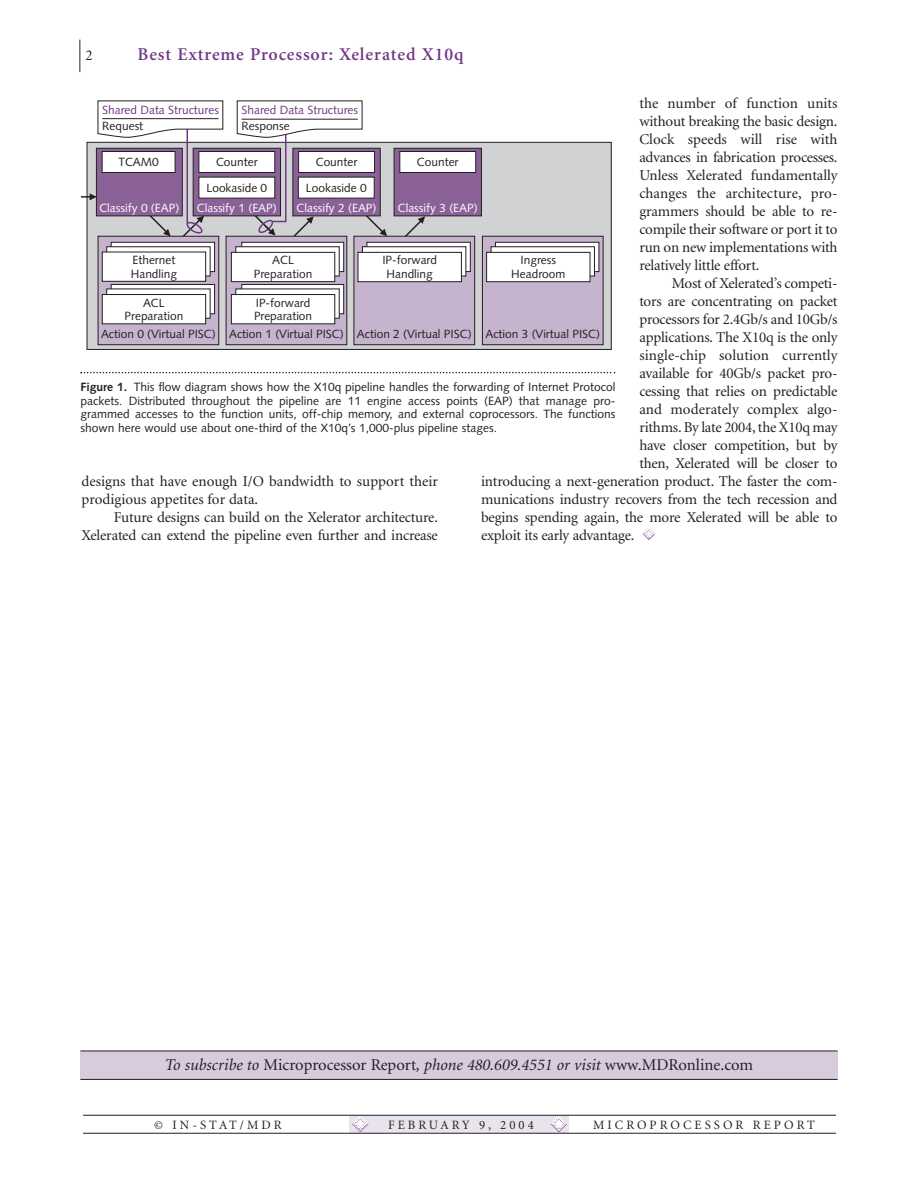
<style>
.page{position:relative;width:918px;height:1188px;background:#fff}
.page>*{position:absolute;margin:0;border:0;box-sizing:border-box;transform-origin:0 0}
.t1{font:600 18px "Minion";letter-spacing:.05em;color:#703783}
.t2{font:italic 16.5px "Minion";color:#231f20}
.t3{font:15px/18px "Minion";letter-spacing:-.015em;color:#231f20}
.t4{font:15px "Minion";letter-spacing:.005em;color:#231f20}
.t5{font:12.75px "Minion";letter-spacing:.24em;color:#231f20}
.t6{font:12px/13.5px "Syntax";color:#231f20;text-align:justify}
.t7{font:11.85px/13px "Syntax";color:#231f20;text-align:center}
.t8{font:11.85px "Syntax";color:#fff}
.t9{font:11.85px "Syntax";color:#703782}
.s1{font-weight:700}
.s2{font-style:normal}
</style>
<div class="page">
<div style="left:350px;top:1116px;width:219px;height:17px;background:#eae3ed"></div>
<svg style="left:551px;top:1117px;width:16px;height:15px"></svg>
<svg style="left:352px;top:1117px;width:16px;height:15px"></svg>
<hr style="left:80px;top:40px;width:1px;height:32px;background:#231f20">
<svg style="left:643px;top:528px;width:12px;height:12px"></svg>
<hr style="left:83px;top:1115px;width:753px;height:1px;background:#231f20">
<hr style="left:83px;top:1133px;width:753px;height:1px;background:#231f20">
<div style="left:80px;top:1051px;width:758px;height:29px;background:#d7cbdd"></div>
<hr style="left:80px;top:1051px;width:758px;height:1px;background:#231f20">
<hr style="left:80px;top:1079px;width:758px;height:1px;background:#231f20">
<svg style="left:80px;top:372px;width:535px;height:1px"></svg>
<div style="left:87px;top:142px;width:524px;height:208px;background:#d1d2d4;border:1px solid #231f20"></div>
<div style="left:394px;top:148px;width:88px;height:68px;background:#8b6298;border:1px solid #231f20"></div>
<div style="left:400px;top:151px;width:76px;height:22px;background:#fff;border:1px solid #231f20"></div>
<div style="left:98px;top:236px;width:121px;height:109px;background:#c6b4ce;border:1px solid #231f20"></div>
<svg style="left:111px;top:284px;width:104px;height:30px"></svg>
<div style="left:107px;top:289px;width:103px;height:29px;background:#fff"></div>
<div style="left:102px;top:294px;width:104px;height:30px;background:#fff;border:1px solid #231f20"></div>
<svg style="left:111px;top:244px;width:104px;height:28px"></svg>
<svg style="left:107px;top:247px;width:103px;height:29px"></svg>
<div style="left:102px;top:252px;width:104px;height:30px;background:#fff;border:1px solid #231f20"></div>
<div style="left:226px;top:236px;width:121px;height:109px;background:#c6b4ce;border:1px solid #231f20"></div>
<svg style="left:242px;top:284px;width:102px;height:30px"></svg>
<div style="left:236px;top:289px;width:103px;height:29px;background:#fff"></div>
<div style="left:231px;top:294px;width:104px;height:30px;background:#fff;border:1px solid #231f20"></div>
<svg style="left:242px;top:244px;width:102px;height:28px"></svg>
<svg style="left:236px;top:247px;width:103px;height:29px"></svg>
<div style="left:231px;top:252px;width:104px;height:30px;background:#fff;border:1px solid #231f20"></div>
<div style="left:354px;top:236px;width:121px;height:109px;background:#c6b4ce;border:1px solid #231f20"></div>
<svg style="left:367px;top:242px;width:104px;height:30px"></svg>
<svg style="left:362px;top:247px;width:104px;height:29px"></svg>
<div style="left:358px;top:252px;width:104px;height:30px;background:#fff;border:1px solid #231f20"></div>
<div style="left:482px;top:236px;width:121px;height:109px;background:#c6b4ce;border:1px solid #231f20"></div>
<svg style="left:495px;top:242px;width:104px;height:30px"></svg>
<svg style="left:491px;top:247px;width:104px;height:29px"></svg>
<div style="left:486px;top:252px;width:104px;height:30px;background:#fff;border:1px solid #231f20"></div>
<svg style="left:81px;top:101px;width:344px;height:143px"></svg>
<p class="t3" style="left:86px;top:47px;width:9px">2</p>
<p class="t1" style="left:137px;top:47px;width:327px">Best Extreme Processor: Xelerated X10q</p>
<p class="t3" style="left:639px;top:95px;width:200px;text-align:justify">the number of function units without breaking the basic design.<br>Clock speeds will rise with advances in fabrication processes.<br>Unless Xelerated fundamentally changes the architecture, pro&shy;grammers should be able to re&shy;compile their software or port it to run on new implementations with relatively little effort.</p>
<p class="t3" style="left:672px;top:275px;width:167px">Most of Xelerated’s competi-</p>
<p class="t3" style="left:639px;top:293px;width:200px">tors are concentrating on packet</p>
<p class="t3" style="left:639px;top:311px;width:200px">processors for 2.4Gb/s and 10Gb/s</p>
<p class="t3" style="left:639px;top:329px;width:200px">applications. The X10q is the only</p>
<p class="t4" style="left:639px;top:349px;width:200px">single-chip solution currently</p>
<p class="t3" style="left:639px;top:365px;width:200px">available for 40Gb/s packet pro-</p>
<p class="t3" style="left:639px;top:383px;width:200px">cessing that relies on predictable</p>
<p class="t4" style="left:639px;top:403px;width:200px">and moderately complex algo-</p>
<p class="t3" style="left:639px;top:419px;width:200px">rithms. By late 2004, the X10q may</p>
<p class="t3" style="left:639px;top:437px;width:200px">have closer competition, but by</p>
<p class="t3" style="left:639px;top:455px;width:200px">then, Xelerated will be closer to</p>
<p class="t3" style="left:481px;top:473px;width:358px">introducing a next-generation product. The faster the com-</p>
<p class="t3" style="left:481px;top:491px;width:358px">munications industry recovers from the tech recession and</p>
<p class="t3" style="left:481px;top:509px;width:358px">begins spending again, the more Xelerated will be able to</p>
<p class="t3" style="left:481px;top:527px;width:155px">exploit its early advantage.</p>
<p class="t9" style="left:102px;top:105px;width:118px">Shared Data Structures</p>
<p class="t7" style="left:102px;top:121px;width:42px">Request</p>
<p class="t9" style="left:242px;top:105px;width:118px">Shared Data Structures</p>
<p class="t7" style="left:242px;top:121px;width:50px">Response</p>
<p class="t7" style="left:118px;top:157px;width:42px">TCAM0</p>
<p class="t7" style="left:206px;top:151px;width:62px;line-height:25.7px">Counter<br>Lookaside 0</p>
<p class="t7" style="left:306px;top:151px;width:62px;line-height:25.7px">Counter<br>Lookaside 0</p>
<p class="t7" style="left:417px;top:157px;width:43px">Counter</p>
<p class="t8" style="left:99px;top:203px;width:81px">Classify 0 (EAP)</p>
<p class="t8" style="left:197px;top:203px;width:81px">Classify 1 (EAP)</p>
<p class="t8" style="left:297px;top:203px;width:81px">Classify 2 (EAP)</p>
<p class="t8" style="left:398px;top:203px;width:81px">Classify 3 (EAP)</p>
<p class="t7" style="left:382px;top:255px;width:56px">IP-forward<br>Handling</p>
<p class="t7" style="left:131px;top:255px;width:48px;text-align:left">Ethernet<br>Handling</p>
<p class="t7" style="left:254px;top:255px;width:60px">ACL<br>Preparation</p>
<p class="t7" style="left:511px;top:255px;width:56px">Ingress<br>Headroom</p>
<p class="t7" style="left:254px;top:297px;width:60px;text-align:left">IP-forward<br>Preparation</p>
<p class="t7" style="left:125px;top:297px;width:60px">ACL<br>Preparation</p>
<p class="t7" style="left:101px;top:329px;width:116px">Action 0 (Virtual PISC)</p>
<p class="t7" style="left:229px;top:329px;width:116px">Action 1 (Virtual PISC)</p>
<p class="t7" style="left:357px;top:329px;width:116px">Action 2 (Virtual PISC)</p>
<p class="t7" style="left:485px;top:329px;width:116px">Action 3 (Virtual PISC)</p>
<p class="t6" style="left:80px;top:382px;width:536px"><span class="s1">Figure 1.</span> This flow diagram shows how the X10q pipeline handles the forwarding of Internet Protocol packets. Distributed throughout the pipeline are 11 engine access points (EAP) that manage pro&shy;grammed accesses to the function units, off-chip memory, and external coprocessors. The functions shown here would use about one-third of the X10q’s 1,000-plus pipeline stages.</p>
<p class="t3" style="left:82px;top:473px;width:358px">designs that have enough I/O bandwidth to support their prodigious appetites for data.</p>
<p class="t3" style="left:82px;top:509px;width:358px;text-align:right">Future designs can build on the Xelerator architecture.<br>Xelerated can extend the pipeline even further and increase</p>
<p class="t2" style="left:165px;top:1059px;width:590px">To subscribe to <span class="s2">Microprocessor Report</span>, phone 480.609.4551 or visit <span class="s2">www.MDRonline.com</span></p>
<p class="t5" style="left:154px;top:1120px;width:129px">© IN-STAT/MDR</p>
<p class="t5" style="left:388px;top:1120px;width:147px">FEBRUARY 9, 2004</p>
<p class="t5" style="left:593px;top:1120px;width:223px">MICROPROCESSOR REPORT</p>
</div>
